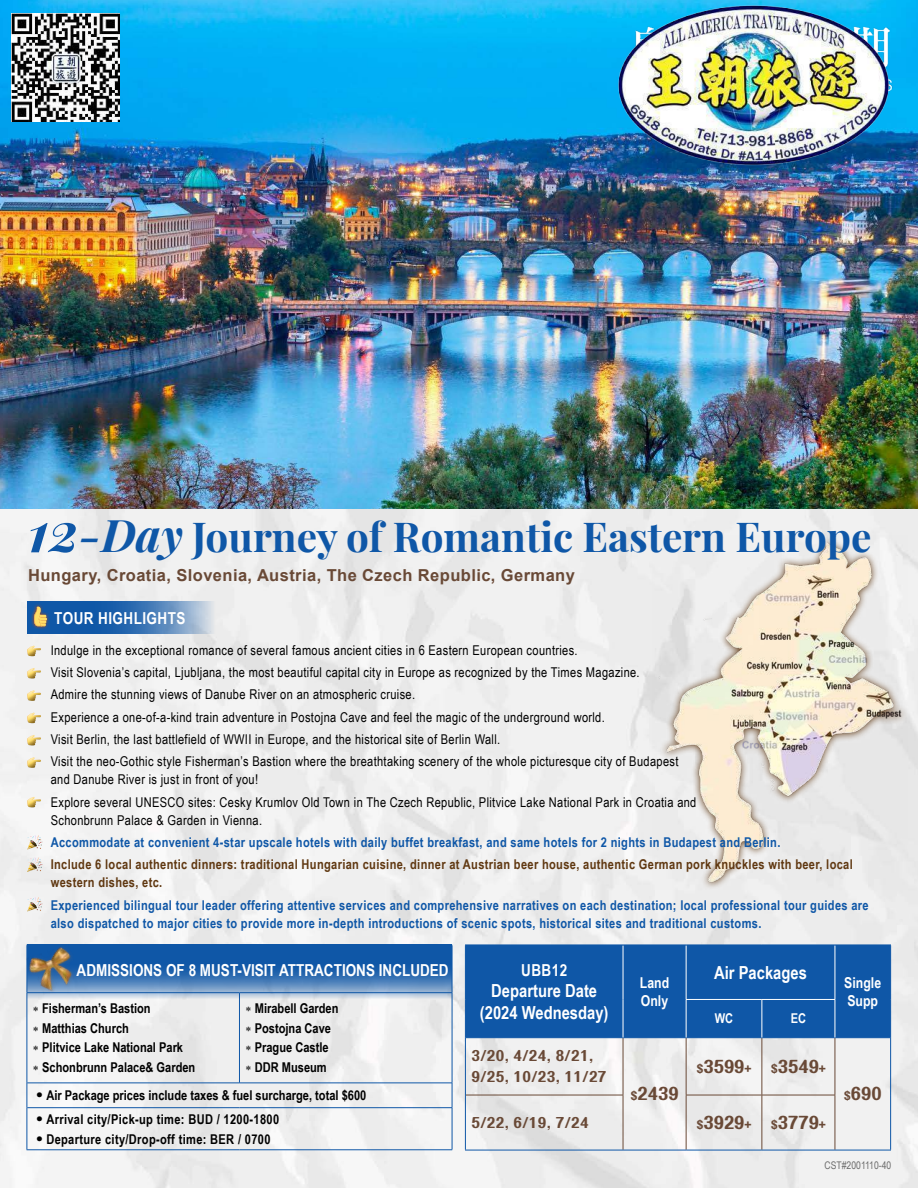
<style>
.page{position:relative;width:918px;height:1188px;background:#fff}
.page>*{position:absolute;margin:0;border:0;box-sizing:border-box;transform-origin:0 0}
.t1{font:40.5px "Playfair Display";color:#0f57a7}
.t2{font:700 18px/21.6px "Arial Narrow";color:#fff;text-align:center}
.t3{font:800 18px "M Elle HK";color:#694936}
.t4{font:700 16.5px "Arial";letter-spacing:.025em;color:#694936}
.t5{font:700 16.5px "Arial Narrow";color:#fff}
.t6{font:700 16.5px "Arial Narrow";letter-spacing:.025em;color:#fff}
.t7{font:800 15px/21px "M Elle HK";letter-spacing:.025em;color:#694936}
.t8{font:700 15px/18px "Arial Narrow";color:#fff}
.t9{font:13.5px/22.4px "Arial Narrow";letter-spacing:.025em;color:#000}
.t10{font:700 13.5px/18px "Arial Narrow";letter-spacing:.025em;color:#0f57a7}
.t11{font:700 13.5px/19.5px "Arial Narrow";color:#000}
.t12{font:700 13.5px/18px "Arial Narrow";letter-spacing:.025em;color:#603811}
.t13{font:700 13.5px "Arial Narrow";letter-spacing:.025em;color:#000}
.t14{font:700 13.5px "Arial Narrow";color:#fff}
.t15{font:10.5px "Arial Narrow";color:#6b6b6b}
.s1{font-style:italic;font-size:55.5px}
.s2{font-style:italic;font-size:45px}
.s3{font-family:"M Elle HK";font-weight:500}
.s4{font-size:12px}
</style>
<div class="page">
<img style="left:0;top:509px;width:918px;height:679px">
<img style="left:0;top:0;width:918px;height:509px">
<img style="left:893px;top:25px;width:9px;height:78px">
<hr style="left:27px;top:993px;width:1px;height:90px;background:#0f57a7">
<svg style="left:27px;top:1084px;width:1px;height:23px"></svg>
<hr style="left:27px;top:1108px;width:1px;height:41px;background:#0f57a7">
<hr style="left:27px;top:1149px;width:212px;height:1px;background:#0f57a7">
<hr style="left:239px;top:1149px;width:213px;height:1px;background:#0f57a7">
<hr style="left:452px;top:945px;width:1px;height:48px;background:#0f57a7">
<hr style="left:239px;top:993px;width:1px;height:90px;background:#0f57a7">
<hr style="left:452px;top:993px;width:1px;height:90px;background:#0f57a7">
<hr style="left:27px;top:1083px;width:212px;height:1px;background:#0f57a7">
<hr style="left:239px;top:1083px;width:213px;height:1px;background:#0f57a7">
<svg style="left:452px;top:1083px;width:1px;height:25px"></svg>
<hr style="left:27px;top:1107px;width:212px;height:1px;background:#0f57a7">
<hr style="left:239px;top:1107px;width:213px;height:1px;background:#0f57a7">
<hr style="left:452px;top:1108px;width:1px;height:41px;background:#0f57a7">
<svg style="left:85px;top:945px;width:367px;height:54px;background:#3d76b5"></svg>
<img style="left:22px;top:942px;width:63px;height:57px">
<svg style="left:27px;top:601px;width:189px;height:33px;background:#457bb7"></svg>
<svg style="left:31px;top:603px;width:20px;height:27px"></svg>
<div style="left:466px;top:946px;width:424px;height:91px;background:#0f57a7"></div>
<hr style="left:623px;top:1038px;width:1px;height:57px;background:#694936">
<hr style="left:686px;top:1038px;width:1px;height:57px;background:#694936">
<hr style="left:762px;top:1038px;width:1px;height:57px;background:#694936">
<hr style="left:835px;top:1038px;width:1px;height:57px;background:#694936">
<hr style="left:466px;top:1095px;width:157px;height:1px;background:#694936">
<hr style="left:623px;top:1095px;width:1px;height:55px;background:#694936">
<hr style="left:686px;top:1095px;width:76px;height:1px;background:#694936">
<hr style="left:686px;top:1095px;width:1px;height:55px;background:#694936">
<hr style="left:762px;top:1095px;width:73px;height:1px;background:#694936">
<hr style="left:762px;top:1095px;width:1px;height:55px;background:#694936">
<hr style="left:835px;top:1095px;width:1px;height:55px;background:#694936">
<hr style="left:466px;top:1037px;width:157px;height:1px;background:#0f57a7">
<hr style="left:623px;top:1037px;width:63px;height:1px;background:#0f57a7">
<hr style="left:835px;top:1037px;width:55px;height:1px;background:#0f57a7">
<hr style="left:686px;top:1037px;width:76px;height:1px;background:#0f57a7">
<hr style="left:762px;top:1037px;width:73px;height:1px;background:#0f57a7">
<hr style="left:623px;top:945px;width:1px;height:54px;background:#fff">
<hr style="left:623px;top:999px;width:1px;height:38px;background:#fff">
<hr style="left:686px;top:945px;width:1px;height:54px;background:#fff">
<hr style="left:835px;top:945px;width:1px;height:54px;background:#fff">
<hr style="left:686px;top:999px;width:76px;height:1px;background:#fff">
<hr style="left:686px;top:1000px;width:1px;height:37px;background:#fff">
<hr style="left:762px;top:999px;width:73px;height:1px;background:#fff">
<hr style="left:762px;top:1000px;width:1px;height:37px;background:#fff">
<hr style="left:835px;top:1000px;width:1px;height:37px;background:#fff">
<hr style="left:465px;top:945px;width:158px;height:1px;background:#0f57a7">
<hr style="left:465px;top:945px;width:1px;height:54px;background:#0f57a7">
<hr style="left:623px;top:945px;width:63px;height:1px;background:#0f57a7">
<hr style="left:465px;top:999px;width:1px;height:39px;background:#0f57a7">
<hr style="left:686px;top:945px;width:76px;height:1px;background:#0f57a7">
<hr style="left:762px;top:945px;width:73px;height:1px;background:#0f57a7">
<hr style="left:835px;top:945px;width:56px;height:1px;background:#0f57a7">
<hr style="left:890px;top:945px;width:1px;height:54px;background:#0f57a7">
<hr style="left:890px;top:999px;width:1px;height:39px;background:#0f57a7">
<hr style="left:465px;top:1038px;width:1px;height:57px;background:#0f57a7">
<hr style="left:890px;top:1038px;width:1px;height:57px;background:#0f57a7">
<hr style="left:465px;top:1095px;width:1px;height:55px;background:#0f57a7">
<hr style="left:890px;top:1095px;width:1px;height:55px;background:#0f57a7">
<hr style="left:465px;top:1150px;width:158px;height:1px;background:#0f57a7">
<hr style="left:623px;top:1150px;width:63px;height:1px;background:#0f57a7">
<hr style="left:686px;top:1150px;width:76px;height:1px;background:#0f57a7">
<hr style="left:762px;top:1150px;width:73px;height:1px;background:#0f57a7">
<hr style="left:835px;top:1150px;width:56px;height:1px;background:#0f57a7">
<svg style="left:25px;top:642px;width:28px;height:280px;fill:#f1f1f1"></svg>
<img style="left:638px;top:537px;width:280px;height:353px">
<img style="left:614px;top:1px;width:279px;height:166px">
<img style="left:12px;top:14px;width:108px;height:108px">
<svg style="left:34px;top:606px;width:14px;height:20px"></svg>
<h1 class="t1" style="left:28px;top:521px;width:845px"><span class="s1">12</span><span class="s2">-Day</span> Journey of Romantic Eastern Europe</h1>
<p class="t4" style="left:28px;top:569px;width:548px">Hungary, Croatia, Slovenia, Austria, The Czech Republic, Germany</p>
<p class="t6" style="left:54px;top:611px;width:133px">TOUR HIGHLIGHTS</p>
<p class="t9" style="left:51px;top:640px;width:629px">Indulge in the exceptional romance of several famous ancient cities in 6 Eastern European countries.<br>Visit Slovenia’s capital, Ljubljana, the most beautiful capital city in Europe as recognized by the Times Magazine.<br>Admire the stunning views of Danube River on an atmospheric cruise.<br>Experience a one-of-a-kind train adventure in Postojna Cave and feel the magic of the underground world.<br>Visit Berlin, the last battlefield of WWII in Europe, and the historical site of Berlin Wall.<br>Visit the neo-Gothic style Fisherman’s Bastion where the breathtaking scenery of the whole picturesque city of Budapest</p>
<p class="t9" style="left:51px;top:770px;width:647px">and Danube River is just in front of you!<br>Explore several UNESCO sites: Cesky Krumlov Old Town in The Czech Republic, Plitvice Lake National Park in Croatia and</p>
<p class="t9" style="left:51px;top:810px;width:213px">Schonbrunn Palace &amp; Garden in Vienna.</p>
<p class="t10" style="left:51px;top:834px;width:731px">Accommodate at convenient 4-star upscale hotels with daily buffet breakfast, and same hotels for 2 nights in Budapest and Berlin.</p>
<p class="t12" style="left:51px;top:856px;width:804px">Include 6 local authentic dinners: traditional Hungarian cuisine, dinner at Austrian beer house, authentic German pork knuckles with beer, local western dishes, etc.</p>
<p class="t10" style="left:51px;top:897px;width:819px">Experienced bilingual tour leader offering attentive services and comprehensive narratives on each destination; local professional tour guides are also dispatched to major cities to provide more in-depth introductions of scenic spots, historical sites and traditional customs.</p>
<p class="t5" style="left:77px;top:963px;width:374px">ADMISSIONS OF 8 MUST-VISIT ATTRACTIONS INCLUDED</p>
<p class="t5" style="left:521px;top:963px;width:48px">UBB12</p>
<h2 class="t2" style="left:480px;top:981px;width:130px">Departure Date (2024 Wednesday)</h2>
<p class="t8" style="left:640px;top:975px;width:31px">Land<br>Only</p>
<h2 class="t2" style="left:714px;top:963px;width:94px">Air Packages</h2>
<p class="t11" style="left:33px;top:1000px;width:164px">∗ Fisherman’s Bastion<br>∗ Matthias Church<br>∗ Plitvice Lake National Park<br>∗ Schonbrunn Palace&amp; Garden</p>
<p class="t11" style="left:245px;top:1000px;width:95px">∗ Mirabell Garden ∗ Postojna Cave ∗ Prague Castle<br>∗ DDR Museum</p>
<p class="t11" style="left:33px;top:1087px;width:335px"><span class="s3">•</span>Air Package prices include taxes &amp; fuel surcharge, total $600</p>
<p class="t13" style="left:33px;top:1113px;width:248px"><span class="s3">•</span>Arrival city/Pick-up time: BUD / 1200-1800</p>
<p class="t13" style="left:33px;top:1133px;width:239px"><span class="s3">•</span>Departure city/Drop-off time: BER / 0700</p>
<p class="t14" style="left:715px;top:1013px;width:20px">WC</p>
<p class="t14" style="left:791px;top:1013px;width:17px">EC</p>
<p class="t7" style="left:471px;top:1046px;width:137px">3/20, 4/24, 8/21,<br>9/25, 10/23, 11/27</p>
<h2 class="t3" style="left:696px;top:1059px;width:57px"><span class="s4">$</span>3599<span class="s4">+</span></h2>
<h2 class="t3" style="left:771px;top:1059px;width:57px"><span class="s4">$</span>3549<span class="s4">+</span></h2>
<h2 class="t3" style="left:631px;top:1086px;width:50px"><span class="s4">$</span>2439</h2>
<p class="t7" style="left:471px;top:1113px;width:119px">5/22, 6/19, 7/24</p>
<h2 class="t3" style="left:696px;top:1115px;width:57px"><span class="s4">$</span>3929<span class="s4">+</span></h2>
<h2 class="t3" style="left:771px;top:1115px;width:57px"><span class="s4">$</span>3779<span class="s4">+</span></h2>
<p class="t8" style="left:844px;top:975px;width:38px">Single<br>Supp</p>
<h2 class="t3" style="left:844px;top:1086px;width:39px"><span class="s4">$</span>690</h2>
<p class="t15" style="left:825px;top:1161px;width:68px">CST#2001110-40</p>
</div>
